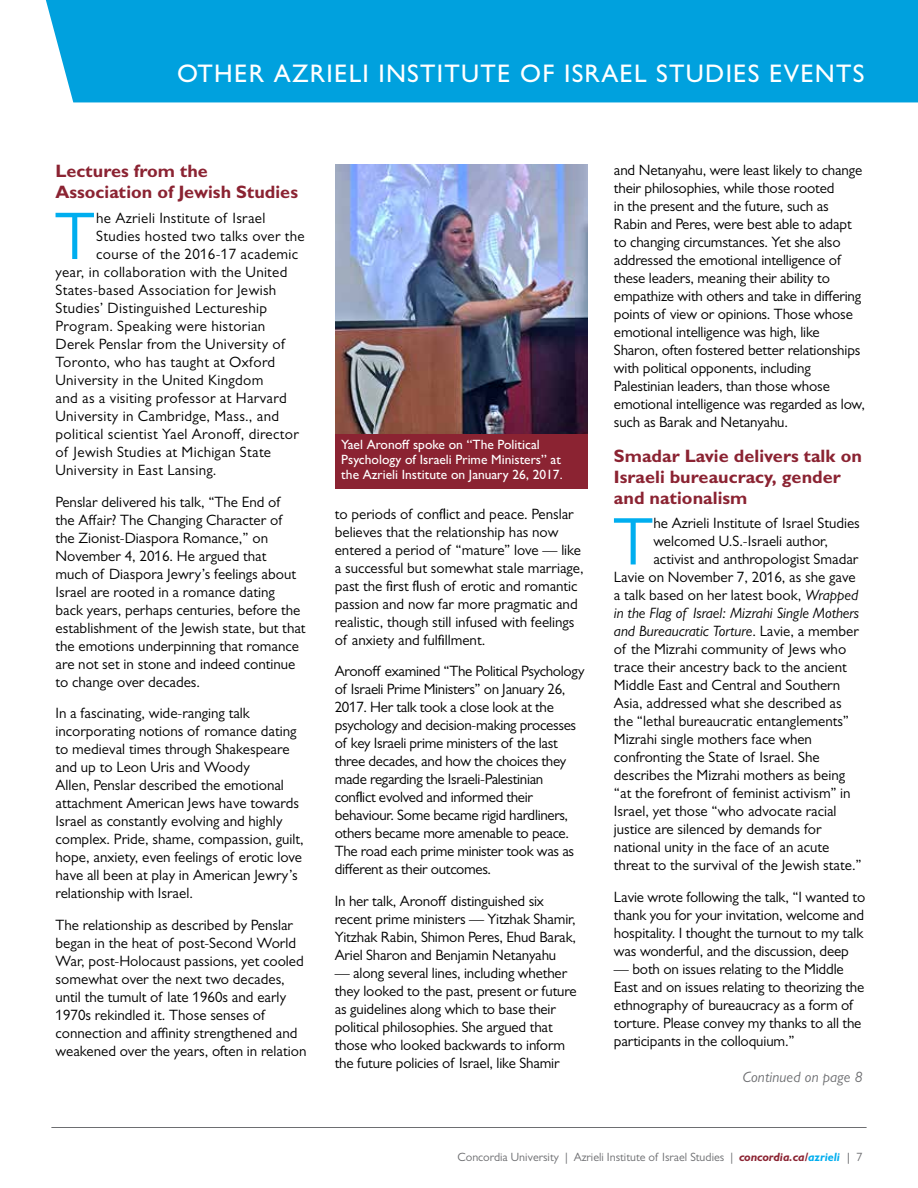
<style>
.page{position:relative;width:918px;height:1188px;background:#fff}
.page>*{position:absolute;margin:0;border:0;box-sizing:border-box;transform-origin:0 0}
.t1{font:67.8px "Gill Sans MT Pro";color:#00aeef}
.t2{font:500 25.5px "Gill Sans MT Pro";letter-spacing:.05em;color:#fff}
.t3{font:700 18px/21px "Gill Sans MT Pro";color:#8b2332}
.t4{font:15px/18px "Gill Sans MT Pro";color:#000}
.t5{font:15px "Gill Sans MT Pro";letter-spacing:.02em;color:#000}
.t6{font:15px/18px "Gill Sans MT Pro";letter-spacing:-.02em;color:#000}
.t7{font:italic 15px "Gill Sans MT Pro";color:#000}
.t8{font:italic 15px "Gill Sans MT Pro";letter-spacing:.01em;color:#6d6e71}
.t9{font:500 13.5px/15px "Gill Sans MT Pro";color:#fff}
.t10{font:12px "Gill Sans MT Pro";color:#6d6e71}
.s1{font-style:italic}
.s2{font-style:normal}
.s3{font-weight:700;font-style:italic;color:#8b2332}
.s4{font-weight:700;font-style:italic;color:#00aeef}
.s5{font-weight:500;font-style:italic}
</style>
<div class="page">
<svg style="left:52px;top:1127px;width:814px;height:1px"></svg>
<div style="left:46px;top:0;width:872px;height:102px;background:#00a1de"></div>
<img style="left:335px;top:165px;width:252px;height:269px">
<div style="left:335px;top:434px;width:252px;height:54px;background:#8b2332"></div>
<h2 class="t2" style="left:177px;top:58px;width:689px">OTHER AZRIELI INSTITUTE OF ISRAEL STUDIES EVENTS</h2>
<p class="t3" style="left:56px;top:160px;width:244px">Lectures from the<br>Association of Jewish Studies</p>
<h1 class="t1" style="left:55px;top:196px;width:42px">T</h1>
<p class="t5" style="left:96px;top:209px;width:171px">he Azrieli Institute of Israel</p>
<p class="t5" style="left:96px;top:227px;width:210px">Studies hosted two talks over the</p>
<p class="t5" style="left:96px;top:245px;width:203px">course of the 2016-17 academic</p>
<p class="t5" style="left:56px;top:263px;width:233px">year, in collaboration with the United</p>
<p class="t5" style="left:56px;top:281px;width:222px">States-based Association for Jewish</p>
<p class="t5" style="left:56px;top:299px;width:213px">Studies’ Distinguished Lectureship</p>
<p class="t5" style="left:56px;top:317px;width:211px">Program. Speaking were historian</p>
<p class="t5" style="left:56px;top:335px;width:231px">Derek Penslar from the University of</p>
<p class="t5" style="left:56px;top:353px;width:221px">Toronto, who has taught at Oxford</p>
<p class="t5" style="left:56px;top:371px;width:209px">University in the United Kingdom</p>
<p class="t5" style="left:56px;top:389px;width:233px">and as a visiting professor at Harvard</p>
<p class="t5" style="left:56px;top:407px;width:225px">University in Cambridge, Mass., and</p>
<p class="t5" style="left:56px;top:425px;width:245px">political scientist Yael Aronoff, director</p>
<p class="t5" style="left:56px;top:443px;width:217px">of Jewish Studies at Michigan State</p>
<p class="t5" style="left:56px;top:461px;width:162px">University in East Lansing.</p>
<p class="t4" style="left:56px;top:492px;width:252px">Penslar delivered his talk, “The End of<br>the Affair? The Changing Character of<br>the Zionist-Diaspora Romance,” on November 4, 2016. He argued that<br>much of Diaspora Jewry’s feelings about Israel are rooted in a romance dating back years, perhaps centuries, before the establishment of the Jewish state, but that the emotions underpinning that romance are not set in stone and indeed continue to change over decades.</p>
<p class="t4" style="left:56px;top:704px;width:250px">In a fascinating, wide-ranging talk incorporating notions of romance dating to medieval times through Shakespeare and up to Leon Uris and Woody<br>Allen, Penslar described the emotional attachment American Jews have towards Israel as constantly evolving and highly complex. Pride, shame, compassion, guilt, hope, anxiety, even feelings of erotic love have all been at play in American Jewry’s relationship with Israel.</p>
<p class="t4" style="left:56px;top:915px;width:252px">The relationship as described by Penslar began in the heat of post-Second World War, post-Holocaust passions, yet cooled somewhat over the next two decades, until the tumult of late 1960s and early 1970s rekindled it. Those senses of connection and affinity strengthened and weakened over the years, often in relation</p>
<p class="t9" style="left:341px;top:437px;width:223px">Yael Aronoff spoke on “The Political<br>Psychology of Israeli Prime Ministers” at the Azrieli Institute on January 26, 2017.</p>
<p class="t4" style="left:335px;top:505px;width:251px">to periods of conflict and peace. Penslar believes that the relationship has now entered a period of “mature” love — like a successful but somewhat stale marriage, past the first flush of erotic and romantic passion and now far more pragmatic and realistic, though still infused with feelings of anxiety and fulfillment.</p>
<p class="t6" style="left:335px;top:662px;width:251px">Aronoff examined “The Political Psychology of Israeli Prime Ministers” on January 26, 2017. Her talk took a close look at the psychology and decision-making processes of key Israeli prime ministers of the last three decades, and how the choices they made regarding the Israeli-Palestinian conflict evolved and informed their behaviour. Some became rigid hardliners, others became more amenable to peace.<br>The road each prime minister took was as different as their outcomes.</p>
<p class="t4" style="left:335px;top:892px;width:243px">In her talk, Aronoff distinguished six recent prime ministers — Yitzhak Shamir, Yitzhak Rabin, Shimon Peres, Ehud Barak, Ariel Sharon and Benjamin Netanyahu</p>
<p class="t4" style="left:335px;top:964px;width:244px">— along several lines, including whether they looked to the past, present or future as guidelines along which to base their political philosophies. She argued that those who looked backwards to inform the future policies of Israel, like Shamir</p>
<p class="t4" style="left:614px;top:161px;width:253px">and Netanyahu, were least likely to change their philosophies, while those rooted<br>in the present and the future, such as Rabin and Peres, were best able to adapt to changing circumstances. Yet she also addressed the emotional intelligence of these leaders, meaning their ability to empathize with others and take in differing points of view or opinions. Those whose emotional intelligence was high, like Sharon, often fostered better relationships with political opponents, including Palestinian leaders, than those whose emotional intelligence was regarded as low, such as Barak and Netanyahu.</p>
<p class="t3" style="left:614px;top:445px;width:250px">Smadar Lavie delivers talk on<br>Israeli bureaucracy, gender and nationalism</p>
<h1 class="t1" style="left:613px;top:501px;width:42px">T</h1>
<p class="t4" style="left:653px;top:514px;width:208px">he Azrieli Institute of Israel Studies</p>
<p class="t4" style="left:653px;top:532px;width:176px">welcomed U.S.-Israeli author,</p>
<p class="t4" style="left:653px;top:550px;width:207px">activist and anthropologist Smadar</p>
<p class="t4" style="left:614px;top:568px;width:243px">Lavie on November 7, 2016, as she gave</p>
<p class="t4" style="left:614px;top:586px;width:246px">a talk based on her latest book, <span class="s1">Wrapped</span></p>
<p class="t7" style="left:614px;top:605px;width:247px">in the Flag of Israel: Mizrahi Single Mothers</p>
<p class="t7" style="left:614px;top:623px;width:246px">and Bureaucratic Torture<span class="s2">. Lavie, a member</span></p>
<p class="t4" style="left:614px;top:640px;width:234px">of the Mizrahi community of Jews who</p>
<p class="t4" style="left:614px;top:658px;width:234px">trace their ancestry back to the ancient</p>
<p class="t4" style="left:614px;top:676px;width:228px">Middle East and Central and Southern</p>
<p class="t4" style="left:614px;top:694px;width:229px">Asia, addressed what she described as</p>
<p class="t4" style="left:614px;top:712px;width:236px">the “lethal bureaucratic entanglements”</p>
<p class="t4" style="left:614px;top:730px;width:200px">Mizrahi single mothers face when</p>
<p class="t4" style="left:614px;top:748px;width:207px">confronting the State of Israel. She</p>
<p class="t4" style="left:614px;top:766px;width:233px">describes the Mizrahi mothers as being</p>
<p class="t4" style="left:614px;top:784px;width:238px">“at the forefront of feminist activism” in</p>
<p class="t4" style="left:614px;top:802px;width:224px">Israel, yet those “who advocate racial</p>
<p class="t4" style="left:614px;top:820px;width:209px">justice are silenced by demands for</p>
<p class="t4" style="left:614px;top:838px;width:217px">national unity in the face of an acute</p>
<p class="t4" style="left:614px;top:856px;width:249px">threat to the survival of the Jewish state.”</p>
<p class="t4" style="left:614px;top:888px;width:253px">Lavie wrote following the talk, “I wanted to thank you for your invitation, welcome and hospitality. I thought the turnout to my talk was wonderful, and the discussion, deep</p>
<p class="t4" style="left:614px;top:960px;width:252px">— both on issues relating to the Middle East and on issues relating to theorizing the ethnography of bureaucracy as a form of torture. Please convey my thanks to all the participants in the colloquium.”</p>
<p class="t8" style="left:743px;top:1068px;width:122px">Continued on page 8</p>
<p class="t10" style="left:457px;top:1150px;width:407px">Concordia University | Azrieli Institute of Israel Studies | <span class="s3">concordia.ca/</span><span class="s4">azrieli</span> <span class="s5">|</span> 7</p>
</div>
